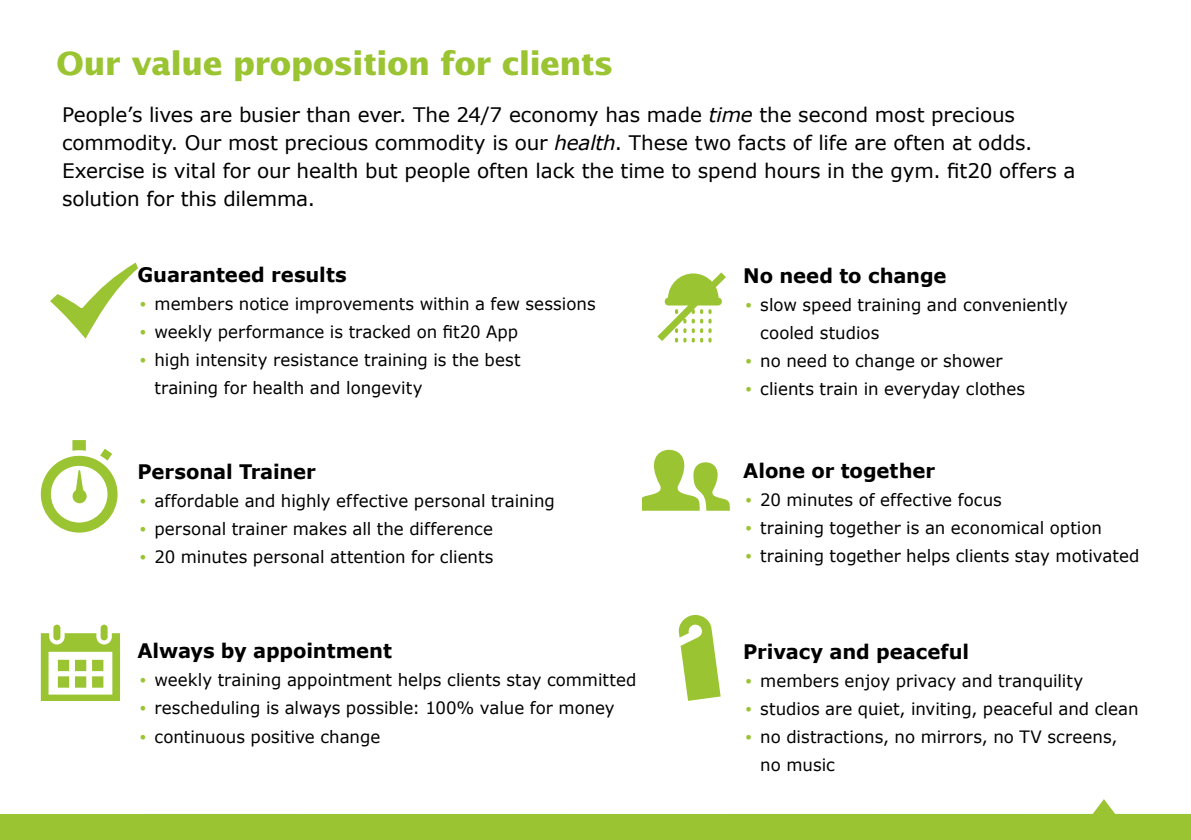
<style>
.page{position:relative;width:1191px;height:840px;background:#fff}
.page>*{position:absolute;margin:0;border:0;box-sizing:border-box;transform-origin:0 0}
.t1{font:700 32px "Lucida Sans Std";letter-spacing:-.02em;color:#9ac431}
.t2{font:20px/28px "Verdana";letter-spacing:-.005em;color:#000}
.t3{font:700 20px "Verdana";letter-spacing:-.005em;color:#000}
.t4{font:17px/28px "Verdana";color:#000}
.s1{font-style:italic}
.s2{font-family:"VAG Rundschrift D";color:#9ac431}
</style>
<div class="page">
<svg style="left:1px;top:799px;width:1190px;height:40px;fill:#9ac431"></svg>
<svg style="left:0;top:814px;width:1px;height:25px"></svg>
<svg style="left:643px;top:449px;width:87px;height:61px"></svg>
<svg style="left:41px;top:440px;width:77px;height:92px"></svg>
<svg style="left:41px;top:624px;width:79px;height:75px"></svg>
<svg style="left:50px;top:262px;width:88px;height:76px"></svg>
<svg style="left:678px;top:615px;width:42px;height:85px"></svg>
<svg style="left:657px;top:272px;width:69px;height:70px"></svg>
<h1 class="t1" style="left:57px;top:46px;width:558px">Our value proposition for clients</h1>
<p class="t2" style="left:62px;top:101px;width:1015px">People’s lives are busier than ever. The 24/7 economy has made <span class="s1">time</span> the second most precious commodity. Our most precious commodity is our <span class="s1">health</span>. These two facts of life are often at odds.<br>Exercise is vital for our health but people often lack the time to spend hours in the gym. fit20 offers a solution for this dilemma.</p>
<p class="t3" style="left:137px;top:261px;width:211px">Guaranteed results</p>
<p class="t4" style="left:137px;top:290px;width:459px"><span class="s2">•</span> members notice improvements within a few sessions</p>
<p class="t4" style="left:137px;top:318px;width:382px"><span class="s2">•</span> weekly performance is tracked on fit20 App</p>
<p class="t4" style="left:154px;top:346px;width:367px;text-indent:-17px"><span class="s2">•</span> high intensity resistance training is the best training for health and longevity</p>
<p class="t3" style="left:137px;top:458px;width:180px">Personal Trainer</p>
<p class="t4" style="left:137px;top:487px;width:419px"><span class="s2">•</span> affordable and highly effective personal training</p>
<p class="t4" style="left:137px;top:515px;width:357px"><span class="s2">•</span> personal trainer makes all the difference</p>
<p class="t4" style="left:137px;top:543px;width:357px"><span class="s2">•</span> 20 minutes personal attention for clients</p>
<p class="t3" style="left:137px;top:637px;width:256px">Always by appointment</p>
<p class="t4" style="left:137px;top:666px;width:500px"><span class="s2">•</span> weekly training appointment helps clients stay committed</p>
<p class="t4" style="left:137px;top:694px;width:479px"><span class="s2">•</span> rescheduling is always possible: 100% value for money</p>
<p class="t4" style="left:137px;top:722px;width:244px"><span class="s2">•</span> continuous positive change</p>
<p class="t3" style="left:743px;top:263px;width:205px">No need to change</p>
<p class="t4" style="left:760px;top:291px;width:309px;text-indent:-17px"><span class="s2">•</span> slow speed training and conveniently cooled studios</p>
<p class="t4" style="left:743px;top:347px;width:261px"><span class="s2">•</span> no need to change or shower</p>
<p class="t4" style="left:743px;top:375px;width:283px"><span class="s2">•</span> clients train in everyday clothes</p>
<p class="t3" style="left:743px;top:458px;width:193px">Alone or together</p>
<p class="t4" style="left:743px;top:486px;width:260px"><span class="s2">•</span> 20 minutes of effective focus</p>
<p class="t4" style="left:743px;top:514px;width:360px"><span class="s2">•</span> training together is an economical option</p>
<p class="t4" style="left:743px;top:542px;width:397px"><span class="s2">•</span> training together helps clients stay motivated</p>
<p class="t3" style="left:743px;top:638px;width:227px">Privacy and peaceful</p>
<p class="t4" style="left:743px;top:666px;width:341px"><span class="s2">•</span> members enjoy privacy and tranquility</p>
<p class="t4" style="left:743px;top:694px;width:397px"><span class="s2">•</span> studios are quiet, inviting, peaceful and clean</p>
<p class="t4" style="left:760px;top:722px;width:359px;text-indent:-17px"><span class="s2">•</span> no distractions, no mirrors, no TV screens, no music</p>
</div>
